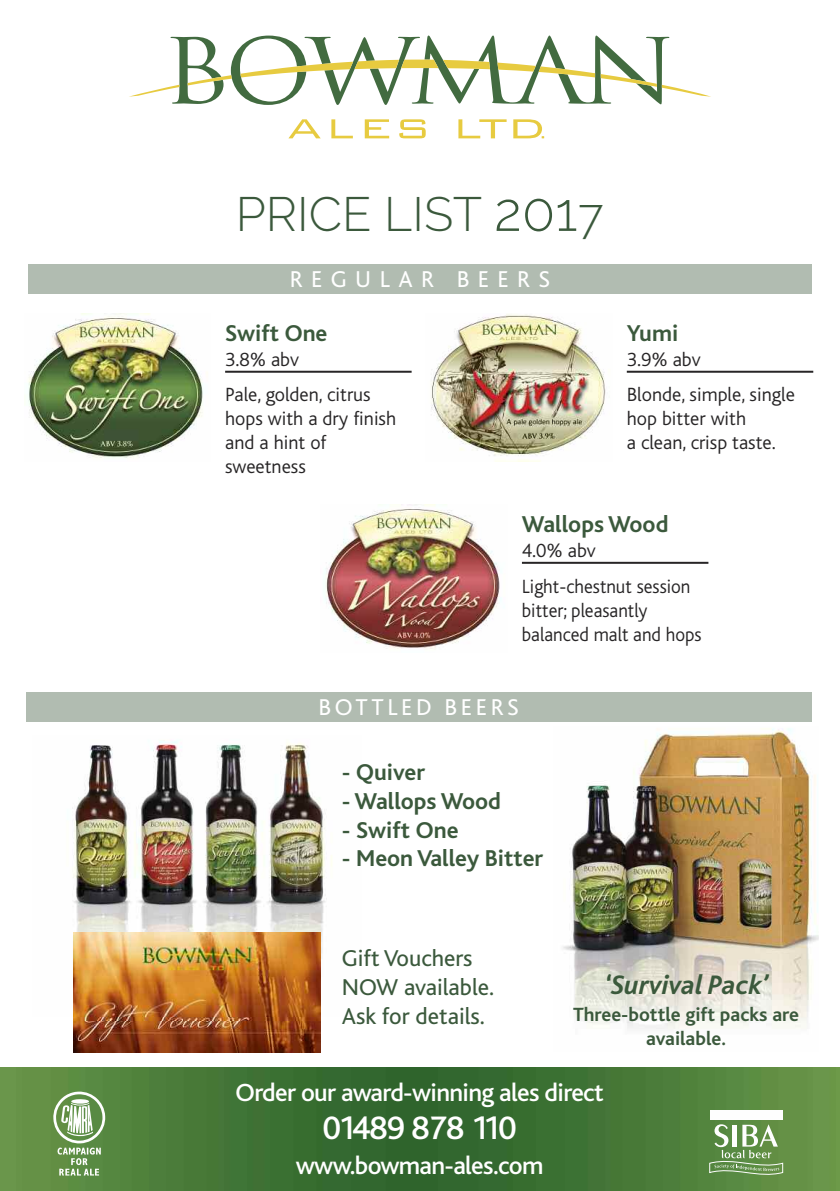
<style>
.page{position:relative;width:840px;height:1191px;background:#fff}
.page>*{position:absolute;margin:0;border:0;box-sizing:border-box;transform-origin:0 0}
.t1{font:300 48px "Raleway";color:#3b593c}
.t2{font:500 34px "Bliss";letter-spacing:-.05em;color:#fff}
.t3{font:italic 700 28px "Bliss";color:#3b593c}
.t4{font:500 26px "Bliss";letter-spacing:-.025em;color:#fff}
.t5{font:700 24px "Bliss";color:#3b593c}
.t6{font:24px/28.8px "Bliss";color:#3b593c}
.t7{font:24px "Bliss";letter-spacing:.35em;color:#fff}
.t8{font:24px "Bliss";letter-spacing:.15em;color:#fff}
.t9{font:300 20px/35.4px "Bliss";color:#272526}
.t10{font:300 20px/24px "Bliss";color:#272526;scale:.95 1}
.t11{font:700 20px/24px "Bliss";color:#3b593c;text-align:center}
.s1{font-size:54px}
</style>
<div class="page">
<img style="left:563px;top:728px;width:254px;height:302px">
<img style="left:28px;top:314px;width:175px;height:144px">
<svg style="left:288px;top:119px;width:32px;height:19px"></svg>
<svg style="left:331px;top:119px;width:21px;height:19px"></svg>
<svg style="left:364px;top:119px;width:25px;height:19px"></svg>
<svg style="left:399px;top:119px;width:26px;height:19px"></svg>
<svg style="left:458px;top:119px;width:48px;height:19px"></svg>
<svg style="left:513px;top:119px;width:31px;height:19px"></svg>
<svg style="left:129px;top:36px;width:581px;height:69px"></svg>
<hr style="left:225px;top:371px;width:186px;height:2px;background:#272526">
<img style="left:431px;top:314px;width:175px;height:147px">
<hr style="left:626px;top:371px;width:186px;height:2px;background:#272526">
<img style="left:325px;top:505px;width:176px;height:145px">
<hr style="left:521px;top:562px;width:187px;height:2px;background:#272526">
<div style="left:28px;top:265px;width:783px;height:29px;background:#b1bcb1"></div>
<img style="left:72px;top:740px;width:260px;height:276px">
<div style="left:26px;top:692px;width:784px;height:30px;background:#b1bcb1"></div>
<img style="left:0;top:1068px;width:839px;height:123px">
<div style="left:709px;top:1110px;width:73px;height:9px;background:#fefefe"></div>
<svg style="left:708px;top:1124px;width:74px;height:54px"></svg>
<svg style="left:53px;top:1091px;width:52px;height:84px"></svg>
<img style="left:74px;top:932px;width:246px;height:120px">
<h1 class="t1" style="left:236px;top:186px;width:369px">PRICE LIST <span class="s1">201</span>7</h1>
<p class="t7" style="left:289px;top:271px;width:262px">REGULAR BEERS</p>
<p class="t5" style="left:225px;top:325px;width:104px">Swift One</p>
<p class="t9" style="left:225px;top:344px;width:147px">3.8% abv<br>Pale, golden, citrus</p>
<p class="t9" style="left:225px;top:409px;width:172px;line-height:24px">hops with a dry finish and a hint of sweetness</p>
<p class="t5" style="left:626px;top:325px;width:53px">Yumi</p>
<p class="t9" style="left:626px;top:344px;width:170px">3.9% abv<br>Blonde, simple, single</p>
<p class="t9" style="left:626px;top:409px;width:150px;line-height:24px">hop bitter with<br>a clean, crisp taste.</p>
<p class="t5" style="left:521px;top:516px;width:148px">Wallops Wood</p>
<p class="t9" style="left:521px;top:535px;width:170px">4.0% abv<br>Light-chestnut session</p>
<p class="t10" style="left:521px;top:600px;width:190px">bitter; pleasantly balanced malt and hops</p>
<p class="t8" style="left:318px;top:698px;width:202px">BOTTLED BEERS</p>
<p class="t5" style="left:341px;top:764px;width:85px">- Quiver</p>
<p class="t5" style="left:341px;top:793px;width:161px">- Wallops Wood</p>
<p class="t5" style="left:341px;top:822px;width:118px">- Swift One</p>
<p class="t5" style="left:341px;top:850px;width:203px">- Meon Valley Bitter</p>
<p class="t6" style="left:341px;top:946px;width:154px">Gift Vouchers<br>NOW available.<br>Ask for details.</p>
<h3 class="t3" style="left:604px;top:975px;width:165px">‘Survival Pack’</h3>
<p class="t11" style="left:572px;top:1005px;width:227px">Three-bottle gift packs are available.</p>
<h3 class="t4" style="left:235px;top:1084px;width:369px">Order our award-winning ales direct</h3>
<h2 class="t2" style="left:322px;top:1116px;width:195px">01489 878 110</h2>
<h3 class="t4" style="left:295px;top:1156px;width:249px">www.bowman-ales.com</h3>
</div>
